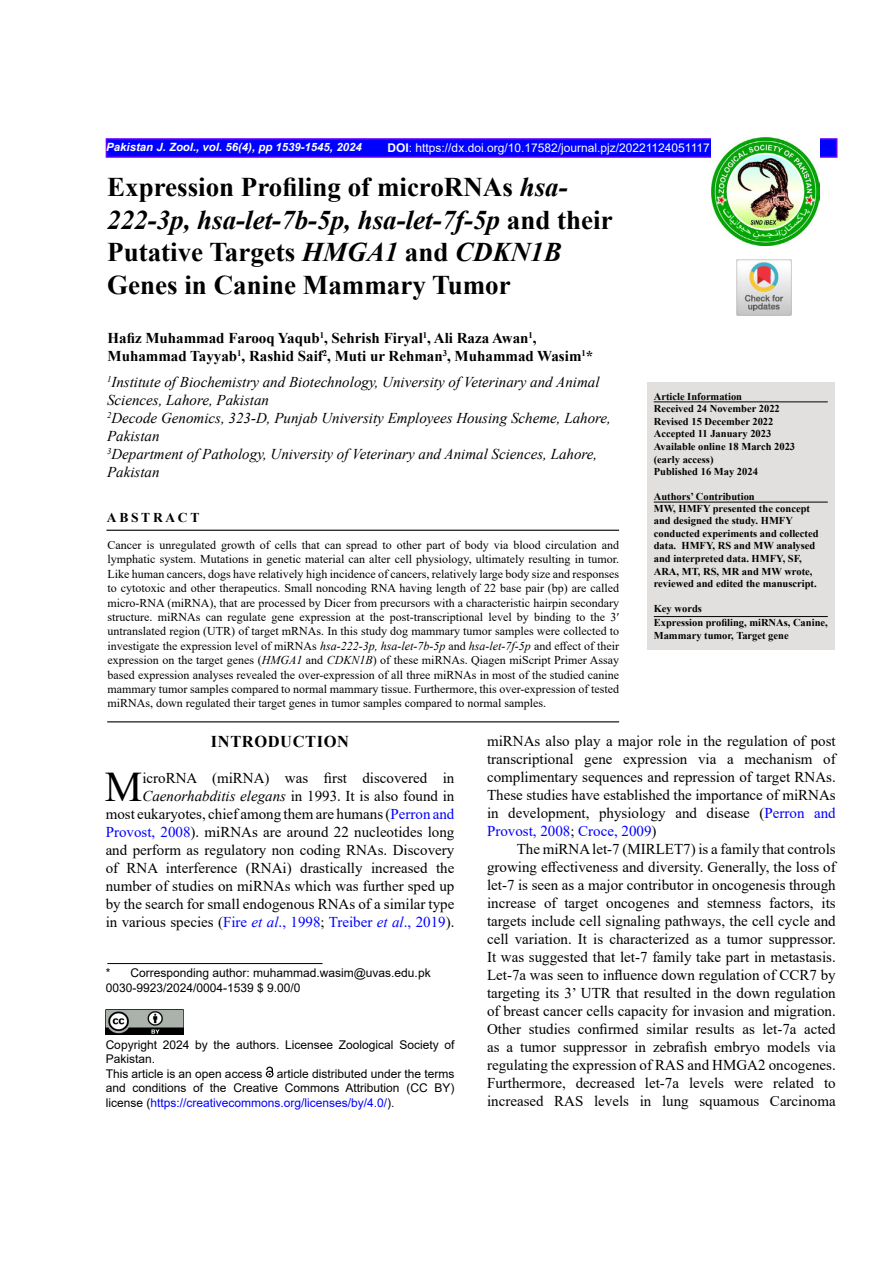
<style>
.page{position:relative;width:893px;height:1263px;background:#fff}
.page>*{position:absolute;margin:0;border:0;box-sizing:border-box;transform-origin:0 0}
.t1{font:42.15px "Times New Roman";color:#000}
.t2{font:700 27px/32.4px "Times New Roman";color:#000}
.t3{font:700 16.5px "Times New Roman";letter-spacing:.035em;color:#000}
.t4{font:15px/18px "Times New Roman";color:#000;text-align:justify}
.t5{font:italic 15px/18px "Times New Roman";color:#000}
.t6{font:700 15px/18px "Times New Roman";color:#000}
.t7{font:700 13.5px "Times New Roman";letter-spacing:.2em;color:#000}
.t8{font:12px/14.4px "Times New Roman";color:#000;text-align:justify}
.t9{font:12px/14.4px "Arial";color:#000}
.t10{font:12px "Arial";color:#fff}
.t11{font:italic 700 11.4px "Arial";color:#fff}
.t12{font:700 10.5px/12.6px "Times New Roman";color:#000}
.s1{font-weight:700}
.s2{font-style:italic}
.s3{color:#00f}
.s4{font-style:italic;color:#00f}
</style>
<div class="page">
<div style="left:106px;top:138px;width:731px;height:20px;background:#00f;border:2px solid #60f"></div>
<img style="left:711px;top:138px;width:108px;height:108px">
<div style="left:647px;top:383px;width:187px;height:267px;background:#e2e0df"></div>
<hr style="left:654px;top:502px;width:174px;height:1px;background:#000">
<hr style="left:106px;top:530px;width:513px;height:1px;background:#000">
<hr style="left:107px;top:721px;width:512px;height:1px;background:#000">
<hr style="left:654px;top:401px;width:174px;height:1px;background:#000">
<img style="left:106px;top:1010px;width:77px;height:25px">
<svg style="left:266px;top:1066px;width:8px;height:12px"></svg>
<hr style="left:107px;top:963px;width:216px;height:1px;background:#000">
<hr style="left:654px;top:616px;width:174px;height:1px;background:#000">
<img style="left:737px;top:260px;width:55px;height:55px">
<p class="t11" style="left:106px;top:139px;width:257px">Pakistan J. Zool., vol. 56(4), pp 1539-1545, 2024</p>
<p class="t10" style="left:388px;top:139px;width:324px"><span class="s1">DOI</span>: https://dx.doi.org/10.17582/journal.pjz/20221124051117</p>
<h2 class="t2" style="left:107px;top:170px;width:507px">Expression Profiling of microRNAs <span class="s2">hsa-222-3p, hsa-let-7b-5p, hsa-let-7f-5p</span> and their Putative Targets <span class="s2">HMGA1</span> and <span class="s2">CDKN1B </span>Genes in Canine Mammary Tumor</h2>
<p class="t6" style="left:108px;top:328px;width:487px">Hafiz Muhammad Farooq Yaqub<sup>1</sup>, Sehrish Firyal<sup>1</sup>, Ali Raza Awan<sup>1</sup>,<br>Muhammad Tayyab<sup>1</sup>, Rashid Saif<sup>2</sup>, Muti ur Rehman<sup>3</sup>, Muhammad Wasim<sup>1</sup>*</p>
<p class="t5" style="left:107px;top:373px;width:505px"><sup>1</sup>Institute of Biochemistry and Biotechnology, University of Veterinary and Animal Sciences, Lahore, Pakistan<br><sup>2</sup>Decode Genomics, 323-D, Punjab University Employees Housing Scheme, Lahore, Pakistan<br><sup>3</sup>Department of Pathology, University of Veterinary and Animal Sciences, Lahore, Pakistan</p>
<p class="t12" style="left:654px;top:389px;width:143px">Article Information<br>Received 24 November 2022<br>Revised 15 December 2022<br>Accepted 11 January 2023<br>Available online 18 March 2023 (early access)<br>Published 16 May 2024</p>
<p class="t12" style="left:654px;top:491px;width:158px;line-height:11.1px">Authors’ Contribution<br>MW, HMFY presented the concept</p>
<p class="t12" style="left:654px;top:514px;width:166px">and designed the study. HMFY conducted experiments and collected data. HMFY, RS and MW analysed and interpreted data. HMFY, SF,<br>ARA, MT, RS, MR and MW wrote, reviewed and edited the manuscript.</p>
<p class="t12" style="left:654px;top:601px;width:175px;line-height:14.1px">Key words<br>Expression profiling, miRNAs, Canine,</p>
<p class="t12" style="left:654px;top:629px;width:136px">Mammary tumor, Target gene</p>
<p class="t7" style="left:107px;top:507px;width:94px">ABSTRACT</p>
<p class="t8" style="left:108px;top:537px;width:513px">Cancer is unregulated growth of cells that can spread to other part of body via blood circulation and lymphatic system. Mutations in genetic material can alter cell physiology, ultimately resulting in tumor.<br>Like human cancers, dogs have relatively high incidence of cancers, relatively large body size and responses to cytotoxic and other therapeutics. Small noncoding RNA having length of 22 base pair (bp) are called micro-RNA (miRNA), that are processed by Dicer from precursors with a characteristic hairpin secondary structure. miRNAs can regulate gene expression at the post-transcriptional level by binding to the 3′ untranslated region (UTR) of target mRNAs. In this study dog mammary tumor samples were collected to investigate the expression level of miRNAs <span class="s2">hsa-222-3p, hsa-let-7b-5p</span> and <span class="s2">hsa-let-7f-5p</span> and effect of their expression on the target genes (<span class="s2">HMGA1</span> and <span class="s2">CDKN1B</span>) of these miRNAs. Qiagen miScript Primer Assay based expression analyses revealed the over-expression of all three miRNAs in most of the studied canine mammary tumor samples compared to normal mammary tissue. Furthermore, this over-expression of tested miRNAs, down regulated their target genes in tumor samples compared to normal samples.</p>
<p class="t3" style="left:211px;top:729px;width:140px">INTRODUCTION</p>
<h1 class="t1" style="left:105px;top:757px;width:39px">M</h1>
<p class="t4" style="left:487px;top:731px;width:350px">miRNAs also play a major role in the regulation of post transcriptional gene expression via a mechanism of complimentary sequences and repression of target RNAs.<br>These studies have established the importance of miRNAs in development, physiology and disease (<span class="s3">Perron and Provost, 2008</span>; <span class="s3">Croce, 2009</span>)</p>
<p class="t4" style="left:487px;top:839px;width:350px;text-indent:30px">The miRNA let-7 (MIRLET7) is a family that controls growing effectiveness and diversity. Generally, the loss of let-7 is seen as a major contributor in oncogenesis through increase of target oncogenes and stemness factors, its targets include cell signaling pathways, the cell cycle and cell variation. It is characterized as a tumor suppressor.<br>It was suggested that let-7 family take part in metastasis.<br>Let-7a was seen to influence down regulation of CCR7 by targeting its 3’ UTR that resulted in the down regulation of breast cancer cells capacity for invasion and migration.<br>Other studies confirmed similar results as let-7a acted as a tumor suppressor in zebrafish embryo models via regulating the expression of RAS and HMGA2 oncogenes.<br>Furthermore, decreased let-7a levels were related to increased RAS levels in lung squamous Carcinoma</p>
<p class="t4" style="left:106px;top:768px;width:350px;text-align:right">icroRNA (miRNA) was first discovered in <span class="s2">Caenorhabditis elegans</span> in 1993. It is also found in<br>most eukaryotes, chief among them are humans (<span class="s3">Perron and Provost, 2008</span>). miRNAs are around 22 nucleotides long and perform as regulatory non coding RNAs. Discovery of RNA interference (RNAi) drastically increased the number of studies on miRNAs which was further sped up by the search for small endogenous RNAs of a similar type in various species (<span class="s3">Fire</span> <span class="s4">et al</span><span class="s3">., 1998</span>; <span class="s3">Treiber</span> <span class="s4">et al</span><span class="s3">., 2019</span>).</p>
<p class="t9" style="left:106px;top:966px;width:326px">* Corresponding author: muhammad.wasim@uvas.edu.pk<br>0030-9923/2024/0004-1539 $ 9.00/0</p>
<p class="t9" style="left:106px;top:1037px;width:350px">Copyright 2024 by the authors. Licensee Zoological Society of Pakistan.<br>This article is an open access article distributed under the terms and conditions of the Creative Commons Attribution (CC BY) license (<span class="s3">https://creativecommons.org/licenses/by/4.0/</span>).</p>
</div>
